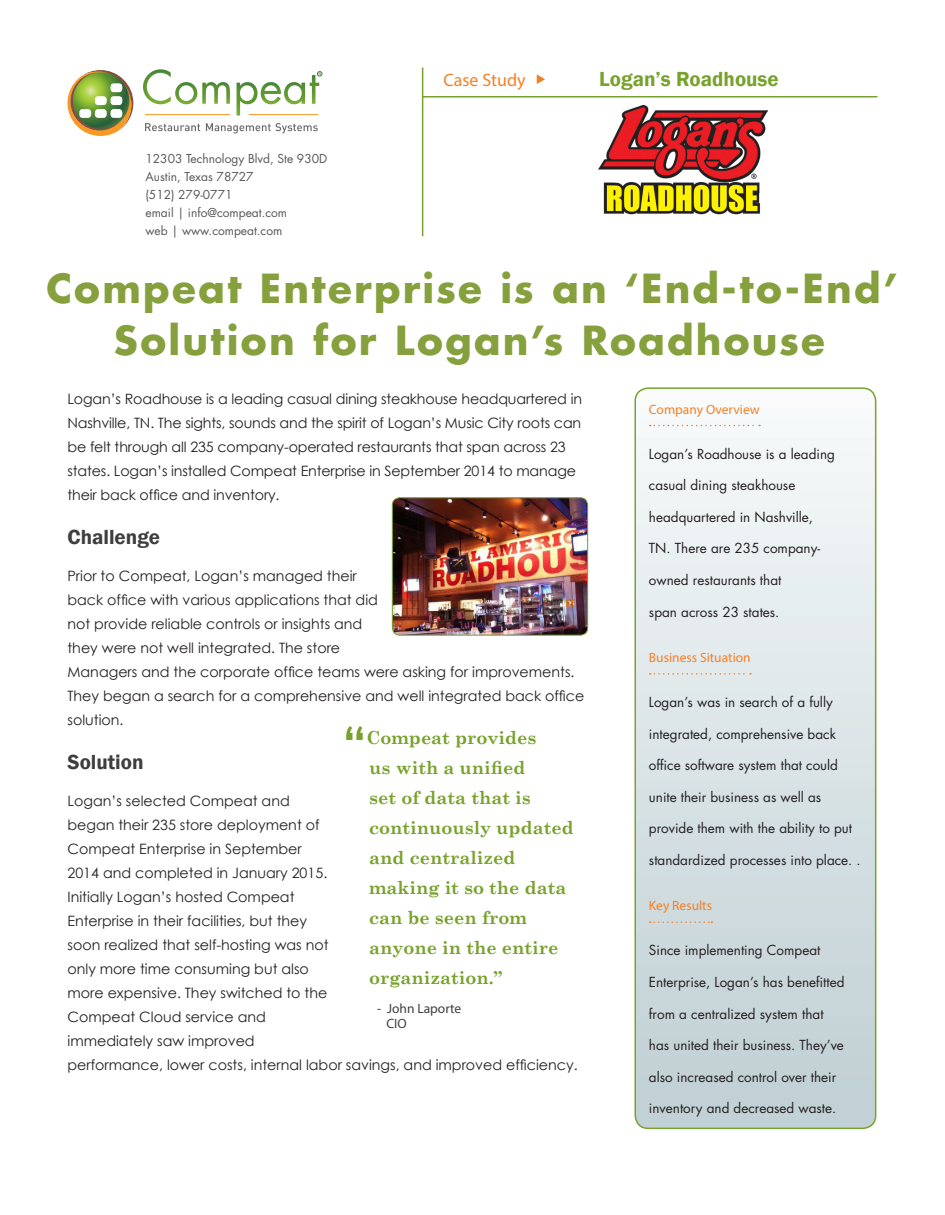
<style>
.page{position:relative;width:945px;height:1215px;background:#fff}
.page>*{position:absolute;margin:0;border:0;box-sizing:border-box;transform-origin:0 0}
.t1{font:700 51px "Century Gothic";color:#78a22d}
.t2{font:700 39px "Futura Std";letter-spacing:.055em;color:#85a03c}
.Body{font:600 21px "Franklin Gothic";color:#3e3e3f}
.Subheads{font:600 21px "Franklin Gothic";color:#78a22d}
.t3{font:700 18px/30px "Century Schoolbook";color:#78a22d}
.CASE_STUDY{font:18px "Myriad Pro";color:#f48026}
.Body-2{font:14.25px/24px "Century Gothic";color:#231f20}
.Overview_Text{font:13.5px "Futura Std";color:#231f20}
.Overview_Headers{font:13.5px "Myriad Pro";color:#f48026}
.Quote_Attribute{font:13.5px/15px "Myriad Pro";color:#3e3e3f}
.Address{font:12px "Futura Std";color:#57585a}
</style>
<div class="page">
<hr style="left:422px;top:68px;width:1px;height:168px;background:#78a22d">
<svg style="left:537px;top:74px;width:8px;height:10px"></svg>
<hr style="left:423px;top:96px;width:455px;height:2px;background:#78a22d">
<svg style="left:68px;top:70px;width:65px;height:66px"></svg>
<hr style="left:145px;top:114px;width:85px;height:1px;background:#f79624">
<svg style="left:143px;top:69px;width:87px;height:35px"></svg>
<svg style="left:145px;top:123px;width:55px;height:8px"></svg>
<svg style="left:206px;top:123px;width:112px;height:11px"></svg>
<svg style="left:237px;top:71px;width:85px;height:45px"></svg>
<svg style="left:635px;top:388px;width:241px;height:740px"></svg>
<svg style="left:650px;top:425px;width:110px;height:1px"></svg>
<svg style="left:650px;top:673px;width:101px;height:2px"></svg>
<svg style="left:650px;top:921px;width:62px;height:2px"></svg>
<div style="left:635px;top:387px;width:241px;height:742px;border:2px solid #78a22d;border-radius:13px"></div>
<img style="left:598px;top:106px;width:170px;height:109px">
<img style="left:392px;top:498px;width:196px;height:137px">
<div style="left:392px;top:497px;width:196px;height:139px;border:1px solid #78a22d;border-radius:7px"></div>
<p class="Address" style="left:146px;top:151px;width:183px">12303 Technology Blvd, Ste 930D</p>
<p class="Address" style="left:146px;top:169px;width:110px">Austin, Texas 78727</p>
<p class="Address" style="left:146px;top:187px;width:88px">(512) 279-0771</p>
<p class="Address" style="left:146px;top:205px;width:143px">email | info@compeat.com</p>
<p class="Address" style="left:146px;top:223px;width:138px">web | www.compeat.com</p>
<p class="CASE_STUDY" style="left:443px;top:69px;width:84px">Case Study</p>
<p class="Subheads" style="left:599px;top:67px;width:181px">Logan’s Roadhouse</p>
<p class="t2" style="left:46px;top:263px;width:853px">Compeat Enterprise is an ‘End-to-End’</p>
<p class="t2" style="left:114px;top:315px;width:713px">Solution for Logan’s Roadhouse</p>
<p class="Body-2" style="left:68px;top:387px;width:516px">Logan’s Roadhouse is a leading casual dining steakhouse headquartered in Nashville, TN. The sights, sounds and the spirit of Logan’s Music City roots can be felt through all 235 company-operated restaurants that span across 23 states. Logan’s installed Compeat Enterprise in September 2014 to manage their back office and inventory.</p>
<p class="Body" style="left:68px;top:524px;width:94px">Challenge</p>
<p class="Body-2" style="left:68px;top:564px;width:518px">Prior to Compeat, Logan’s managed their<br>back office with various applications that did<br>not provide reliable controls or insights and<br>they were not well integrated. The store<br>Managers and the corporate office teams were asking for improvements.<br>They began a search for a comprehensive and well integrated back office solution.</p>
<p class="Body" style="left:68px;top:749px;width:78px">Solution</p>
<p class="Body-2" style="left:68px;top:789px;width:512px">Logan’s selected Compeat and<br>began their 235 store deployment of<br>Compeat Enterprise in September<br>2014 and completed in January 2015.<br>Initially Logan’s hosted Compeat<br>Enterprise in their facilities, but they<br>soon realized that self-hosting was not<br>only more time consuming but also<br>more expensive. They switched to the<br>Compeat Cloud service and<br>immediately saw improved<br>performance, lower costs, internal labor savings, and improved efficiency.</p>
<p class="t1" style="left:342px;top:706px;width:26px">“</p>
<p class="t3" style="left:367px;top:722px;width:209px">Compeat provides<br>us with a unified<br>set of data that is continuously updated and centralized making it so the data can be seen from anyone in the entire organization.”</p>
<p class="Quote_Attribute" style="left:386px;top:1000px;width:76px;text-indent:-9px">- John Laporte<br>CIO</p>
<p class="Overview_Headers" style="left:649px;top:401px;width:112px">Company Overview</p>
<p class="Overview_Text" style="left:649px;top:445px;width:188px">Logan’s Roadhouse is a leading</p>
<p class="Overview_Text" style="left:649px;top:477px;width:148px">casual dining steakhouse</p>
<p class="Overview_Text" style="left:649px;top:508px;width:166px">headquartered in Nashville,</p>
<p class="Overview_Text" style="left:649px;top:540px;width:173px">TN. There are 235 company-</p>
<p class="Overview_Text" style="left:649px;top:572px;width:134px">owned restaurants that</p>
<p class="Overview_Text" style="left:649px;top:603px;width:132px">span across 23 states.</p>
<p class="Overview_Headers" style="left:649px;top:649px;width:103px">Business Situation</p>
<p class="Overview_Text" style="left:649px;top:693px;width:185px">Logan’s was in search of a fully</p>
<p class="Overview_Text" style="left:649px;top:725px;width:189px">integrated, comprehensive back</p>
<p class="Overview_Text" style="left:649px;top:757px;width:191px">office software system that could</p>
<p class="Overview_Text" style="left:649px;top:788px;width:174px">unite their business as well as</p>
<p class="Overview_Text" style="left:649px;top:820px;width:205px">provide them with the ability to put</p>
<p class="Overview_Text" style="left:649px;top:852px;width:213px">standardized processes into place. .</p>
<p class="Overview_Headers" style="left:649px;top:897px;width:65px">Key Results</p>
<p class="Overview_Text" style="left:649px;top:942px;width:173px">Since implementing Compeat</p>
<p class="Overview_Text" style="left:649px;top:973px;width:197px">Enterprise, Logan’s has benefitted</p>
<p class="Overview_Text" style="left:649px;top:1005px;width:176px">from a centralized system that</p>
<p class="Overview_Text" style="left:649px;top:1037px;width:197px">has united their business. They’ve</p>
<p class="Overview_Text" style="left:649px;top:1068px;width:189px">also increased control over their</p>
<p class="Overview_Text" style="left:649px;top:1100px;width:189px">inventory and decreased waste.</p>
</div>
